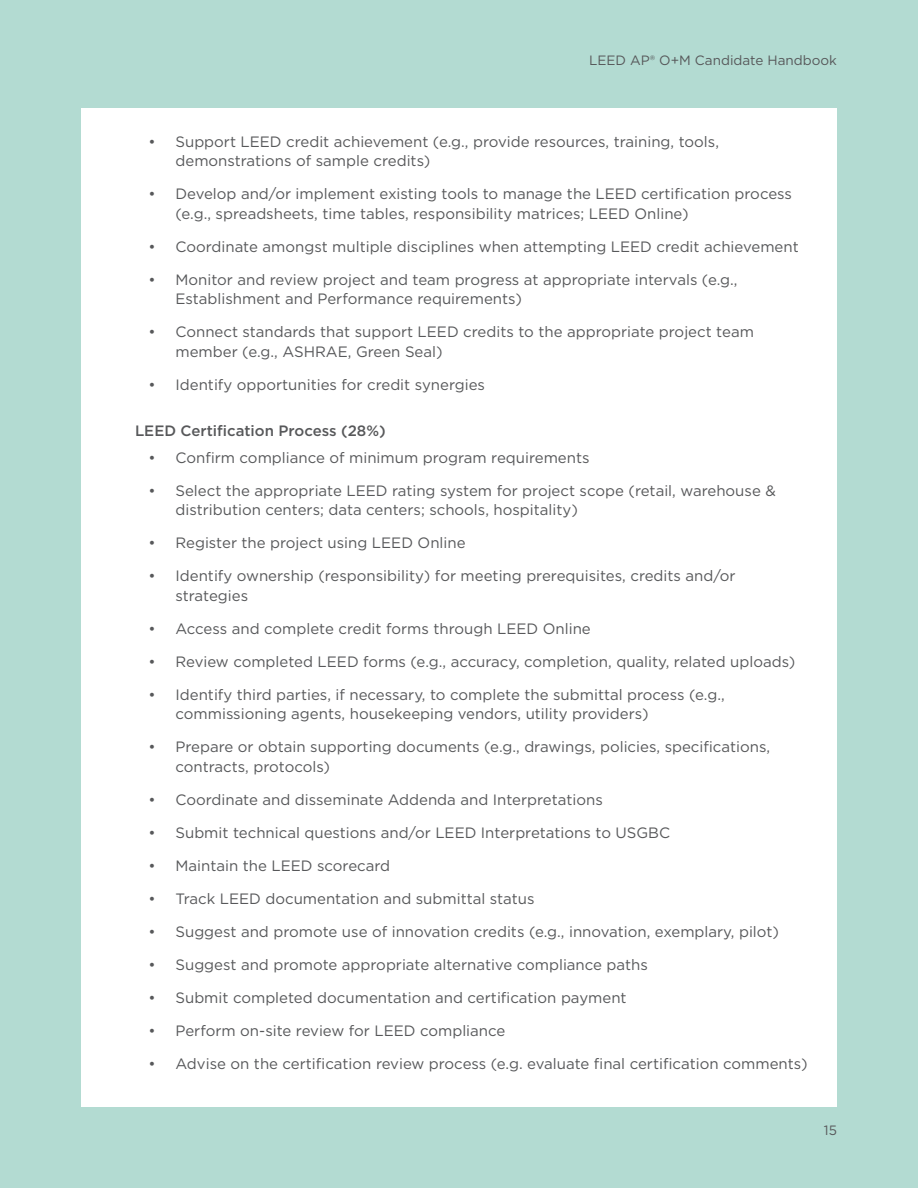
<style>
.page{position:relative;width:918px;height:1188px;background:#b3dbd2}
.page>*{position:absolute;margin:0;border:0;box-sizing:border-box;transform-origin:0 0}
.t1{font:15px/19.5px "Gotham";color:#57585a}
.t2{font:500 15px "Gotham";color:#57585a}
.t3{font:13.5px "Gotham";color:#57585a}
</style>
<div class="page">
<div style="left:81px;top:108px;width:756px;height:999px;background:#fff"></div>
<p class="t3" style="left:589px;top:51px;width:249px">LEED AP® O+M Candidate Handbook</p>
<p class="t1" style="left:176px;top:132px;width:545px;text-indent:-27px">• Support LEED credit achievement (e.g., provide resources, training, tools, demonstrations of sample credits)</p>
<p class="t1" style="left:176px;top:184px;width:618px;text-indent:-27px">• Develop and/or implement existing tools to manage the LEED certification process (e.g., spreadsheets, time tables, responsibility matrices; LEED Online)</p>
<p class="t1" style="left:148px;top:237px;width:652px">• Coordinate amongst multiple disciplines when attempting LEED credit achievement</p>
<p class="t1" style="left:176px;top:270px;width:564px;text-indent:-27px">• Monitor and review project and team progress at appropriate intervals (e.g.,<br>Establishment and Performance requirements)</p>
<p class="t1" style="left:176px;top:322px;width:580px;text-indent:-27px">• Connect standards that support LEED credits to the appropriate project team member (e.g., ASHRAE, Green Seal)</p>
<p class="t1" style="left:148px;top:375px;width:338px">• Identify opportunities for credit synergies</p>
<p class="t2" style="left:135px;top:421px;width:252px">LEED Certification Process (28%)</p>
<p class="t1" style="left:148px;top:447px;width:443px">• Confirm compliance of minimum program requirements</p>
<p class="t1" style="left:176px;top:480px;width:602px;text-indent:-27px">• Select the appropriate LEED rating system for project scope (retail, warehouse &amp; distribution centers; data centers; schools, hospitality)</p>
<p class="t1" style="left:148px;top:533px;width:319px">• Register the project using LEED Online</p>
<p class="t1" style="left:176px;top:566px;width:562px;text-indent:-27px">• Identify ownership (responsibility) for meeting prerequisites, credits and/or strategies</p>
<p class="t1" style="left:148px;top:618px;width:444px">• Access and complete credit forms through LEED Online</p>
<p class="t1" style="left:148px;top:651px;width:648px">• Review completed LEED forms (e.g., accuracy, completion, quality, related uploads)</p>
<p class="t1" style="left:176px;top:684px;width:551px;text-indent:-27px">• Identify third parties, if necessary, to complete the submittal process (e.g., commissioning agents, housekeeping vendors, utility providers)</p>
<p class="t1" style="left:176px;top:737px;width:596px;text-indent:-27px">• Prepare or obtain supporting documents (e.g., drawings, policies, specifications, contracts, protocols)</p>
<p class="t1" style="left:148px;top:789px;width:456px">• Coordinate and disseminate Addenda and Interpretations</p>
<p class="t1" style="left:148px;top:822px;width:523px">• Submit technical questions and/or LEED Interpretations to USGBC</p>
<p class="t1" style="left:148px;top:855px;width:243px">• Maintain the LEED scorecard</p>
<p class="t1" style="left:148px;top:888px;width:388px">• Track LEED documentation and submittal status</p>
<p class="t1" style="left:148px;top:921px;width:632px">• Suggest and promote use of innovation credits (e.g., innovation, exemplary, pilot)</p>
<p class="t1" style="left:148px;top:954px;width:501px">• Suggest and promote appropriate alternative compliance paths</p>
<p class="t1" style="left:148px;top:987px;width:480px">• Submit completed documentation and certification payment</p>
<p class="t1" style="left:148px;top:1020px;width:358px">• Perform on-site review for LEED compliance</p>
<p class="t1" style="left:148px;top:1053px;width:661px">• Advise on the certification review process (e.g. evaluate final certification comments)</p>
<p class="t3" style="left:824px;top:1121px;width:15px">15</p>
</div>
